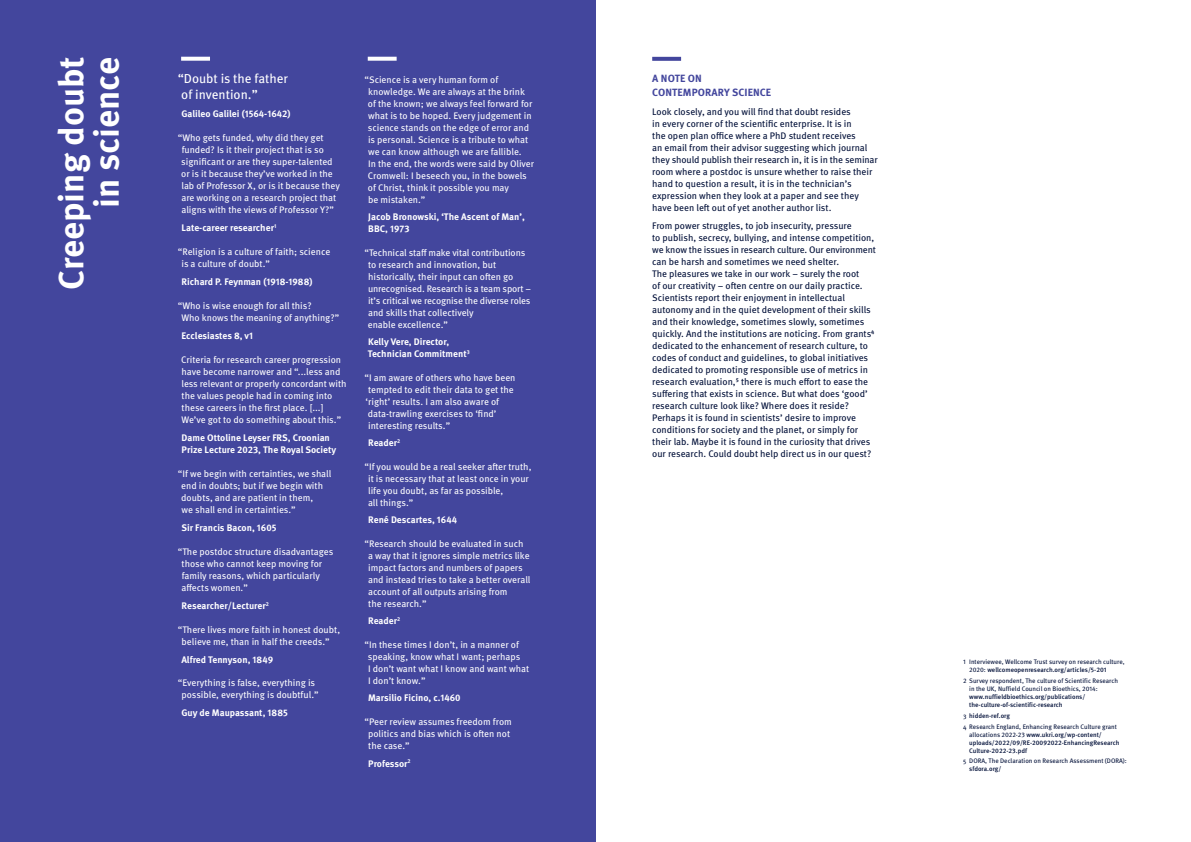
<style>
.page{position:relative;width:1191px;height:842px;background:#fff}
.page>*{position:absolute;margin:0;border:0;box-sizing:border-box;transform-origin:0 0}
.t1{font:700 35px/35.5px "Meta Pro";color:#fff;text-align:right}
.t2{font:13px/16px "Meta Pro";color:#fff}
.t3{font:700 10.5px/14px "Meta Pro";letter-spacing:.01em;color:#43469d}
.t4{font:9.5px/12px "Meta Pro";color:#fff}
.t5{font:9.5px/12px "Meta Pro";color:#000f38}
.t6{font:700 9.5px/12px "Meta Pro";color:#fff}
.t7{font:6.5px/8px "Meta Pro";color:#000f38}
.t8{font:500 6.5px/8px "Meta Pro";color:#000f38}
.s1{font-weight:500}
.s2{font-weight:400}
</style>
<div class="page">
<div style="left:0;top:0;width:595px;height:842px;background:#43469d"></div>
<svg style="left:181px;top:57px;width:29px;height:4px"></svg>
<svg style="left:368px;top:57px;width:28px;height:4px"></svg>
<svg style="left:652px;top:57px;width:29px;height:4px"></svg>
<h1 class="t1" style="left:51px;top:290px;width:235px;rotate:-90deg">Creeping doubt in science</h1>
<h2 class="t2" style="left:178px;top:69px;width:112px">“Doubt is the father of invention.”</h2>
<p class="t6" style="left:181px;top:107px;width:111px">Galileo Galilei (1564-1642)</p>
<p class="t4" style="left:181px;top:131px;width:160px;text-indent:-3px">“Who gets funded, why did they get funded? Is it their project that is so significant or are they super-talented or is it because they’ve worked in the lab of Professor X, or is it because they are working on a research project that aligns with the views of Professor Y?”</p>
<p class="t6" style="left:182px;top:221px;width:96px">Late-career researcher<sup>1</sup></p>
<p class="t4" style="left:181px;top:245px;width:150px;text-indent:-4px">“Religion is a culture of faith; science is a culture of doubt.”</p>
<p class="t6" style="left:182px;top:275px;width:132px">Richard P. Feynman (1918-1988)</p>
<p class="t4" style="left:181px;top:299px;width:159px;text-indent:-4px">“Who is wise enough for all this?<br>Who knows the meaning of anything?”</p>
<p class="t6" style="left:182px;top:329px;width:73px">Ecclesiastes 8, v1</p>
<p class="t4" style="left:181px;top:353px;width:167px">Criteria for research career progression have become narrower and “...less and less relevant or properly concordant with the values people had in coming into these careers in the first place. [...] We’ve got to do something about this.”</p>
<p class="t6" style="left:182px;top:431px;width:156px">Dame Ottoline Leyser FRS, Croonian<br>Prize Lecture 2023, The Royal Society</p>
<p class="t4" style="left:181px;top:467px;width:152px;text-indent:-3px">“If we begin with certainties, we shall end in doubts; but if we begin with doubts, and are patient in them,<br>we shall end in certainties.”</p>
<p class="t6" style="left:181px;top:521px;width:97px">Sir Francis Bacon, 1605</p>
<p class="t4" style="left:181px;top:545px;width:153px;text-indent:-3px">“The postdoc structure disadvantages those who cannot keep moving for family reasons, which particularly affects women.”</p>
<p class="t6" style="left:182px;top:599px;width:89px">Researcher/Lecturer<sup>2</sup></p>
<p class="t4" style="left:181px;top:623px;width:160px;text-indent:-4px">“There lives more faith in honest doubt, believe me, than in half the creeds.”</p>
<p class="t6" style="left:181px;top:653px;width:93px">Alfred Tennyson, 1849</p>
<p class="t4" style="left:178px;top:676px;width:142px;text-align:center">“Everything is false, everything is possible, everything is doubtful.”</p>
<p class="t6" style="left:181px;top:706px;width:108px">Guy de Maupassant, 1885</p>
<p class="t4" style="left:368px;top:73px;width:168px;text-indent:-3px">“Science is a very human form of knowledge. We are always at the brink of the known; we always feel forward for what is to be hoped. Every judgement in science stands on the edge of error and is personal. Science is a tribute to what we can know although we are fallible.<br>In the end, the words were said by Oliver Cromwell: I beseech you, in the bowels of Christ, think it possible you may<br>be mistaken.”</p>
<p class="t6" style="left:368px;top:210px;width:158px">Jacob Bronowski, ‘The Ascent of Man’,<br>BBC, 1973</p>
<p class="t4" style="left:368px;top:246px;width:165px;text-indent:-3px">“Technical staff make vital contributions to research and innovation, but historically, their input can often go unrecognised. Research is a team sport – it’s critical we recognise the diverse roles and skills that collectively<br>enable excellence.”</p>
<p class="t6" style="left:368px;top:335px;width:103px">Kelly Vere, Director,<br>Technician Commitment<sup>3</sup></p>
<p class="t4" style="left:364px;top:371px;width:152px">“I am aware of others who have been tempted to edit their data to get the ‘right’ results. I am also aware of data-trawling exercises to ‘find’ interesting results.”</p>
<p class="t6" style="left:368px;top:436px;width:34px">Reader<sup>2</sup></p>
<p class="t4" style="left:368px;top:460px;width:165px;text-indent:-3px">“If you would be a real seeker after truth, it is necessary that at least once in your life you doubt, as far as possible,<br>all things.”</p>
<p class="t6" style="left:368px;top:513px;width:90px">René Descartes, 1644</p>
<p class="t4" style="left:368px;top:537px;width:164px;text-indent:-3px">“Research should be evaluated in such a way that it ignores simple metrics like impact factors and numbers of papers and instead tries to take a better overall account of all outputs arising from<br>the research.”</p>
<p class="t6" style="left:368px;top:614px;width:34px">Reader<sup>2</sup></p>
<p class="t4" style="left:368px;top:638px;width:163px;text-indent:-3px">“In these times I don’t, in a manner of speaking, know what I want; perhaps<br>I don’t want what I know and want what<br>I don’t know.”</p>
<p class="t6" style="left:368px;top:691px;width:94px">Marsilio Ficino, c.1460</p>
<p class="t4" style="left:368px;top:715px;width:145px;text-indent:-3px">“Peer review assumes freedom from politics and bias which is often not the case.”</p>
<p class="t6" style="left:368px;top:757px;width:44px">Professor<sup>2</sup></p>
<p class="t3" style="left:652px;top:71px;width:120px">A NOTE ON<br>CONTEMPORARY SCIENCE</p>
<p class="t5" style="left:652px;top:105px;width:227px">Look closely, and you will find that doubt resides<br>in every corner of the scientific enterprise. It is in<br>the open plan office where a PhD student receives<br>an email from their advisor suggesting which journal they should publish their research in, it is in the seminar room where a postdoc is unsure whether to raise their hand to question a result, it is in the technician’s expression when they look at a paper and see they have been left out of yet another author list.</p>
<p class="t5" style="left:652px;top:219px;width:225px">From power struggles, to job insecurity, pressure<br>to publish, secrecy, bullying, and intense competition, we know the issues in research culture. Our environment can be harsh and sometimes we need shelter.<br>The pleasures we take in our work – surely the root<br>of our creativity – often centre on our daily practice.<br>Scientists report their enjoyment in intellectual autonomy and in the quiet development of their skills and their knowledge, sometimes slowly, sometimes quickly. And the institutions are noticing. From grants<sup>4 </sup>dedicated to the enhancement of research culture, to codes of conduct and guidelines, to global initiatives dedicated to promoting responsible use of metrics in research evaluation,<sup>5</sup> there is much effort to ease the suffering that exists in science. But what does ‘good’ research culture look like? Where does it reside?<br>Perhaps it is found in scientists’ desire to improve conditions for society and the planet, or simply for their lab. Maybe it is found in the curiosity that drives our research. Could doubt help direct us in our quest?</p>
<p class="t7" style="left:969px;top:657px;width:157px;text-indent:-6px">1 Interviewee, Wellcome Trust survey on research culture,<br>2020: <span class="s1">wellcomeopenresearch.org/articles/5-201</span></p>
<p class="t7" style="left:969px;top:676px;width:150px;text-indent:-6px">2 Survey respondent, The culture of Scientific Research in the UK, Nuffield Council on Bioethics, 2014:</p>
<p class="t8" style="left:969px;top:692px;width:118px">www.nuffieldbioethics.org/publications/ the-culture-of-scientific-research</p>
<p class="t7" style="left:963px;top:710px;width:155px;line-height:10.8px">3 <span class="s1">hidden-ref.org<br></span>4 Research England, Enhancing Research Culture grant</p>
<p class="t8" style="left:969px;top:730px;width:152px"><span class="s2">allocations 2022-23</span> www.ukri.org/wp-content/ uploads/2022/09/RE-20092022-EnhancingResearch<br>Culture-2022-23.pdf</p>
<p class="t7" style="left:963px;top:757px;width:165px">5 DORA, The Declaration on Research Assessment (DORA):</p>
<p class="t8" style="left:969px;top:765px;width:34px">sfdora.org/</p>
</div>
